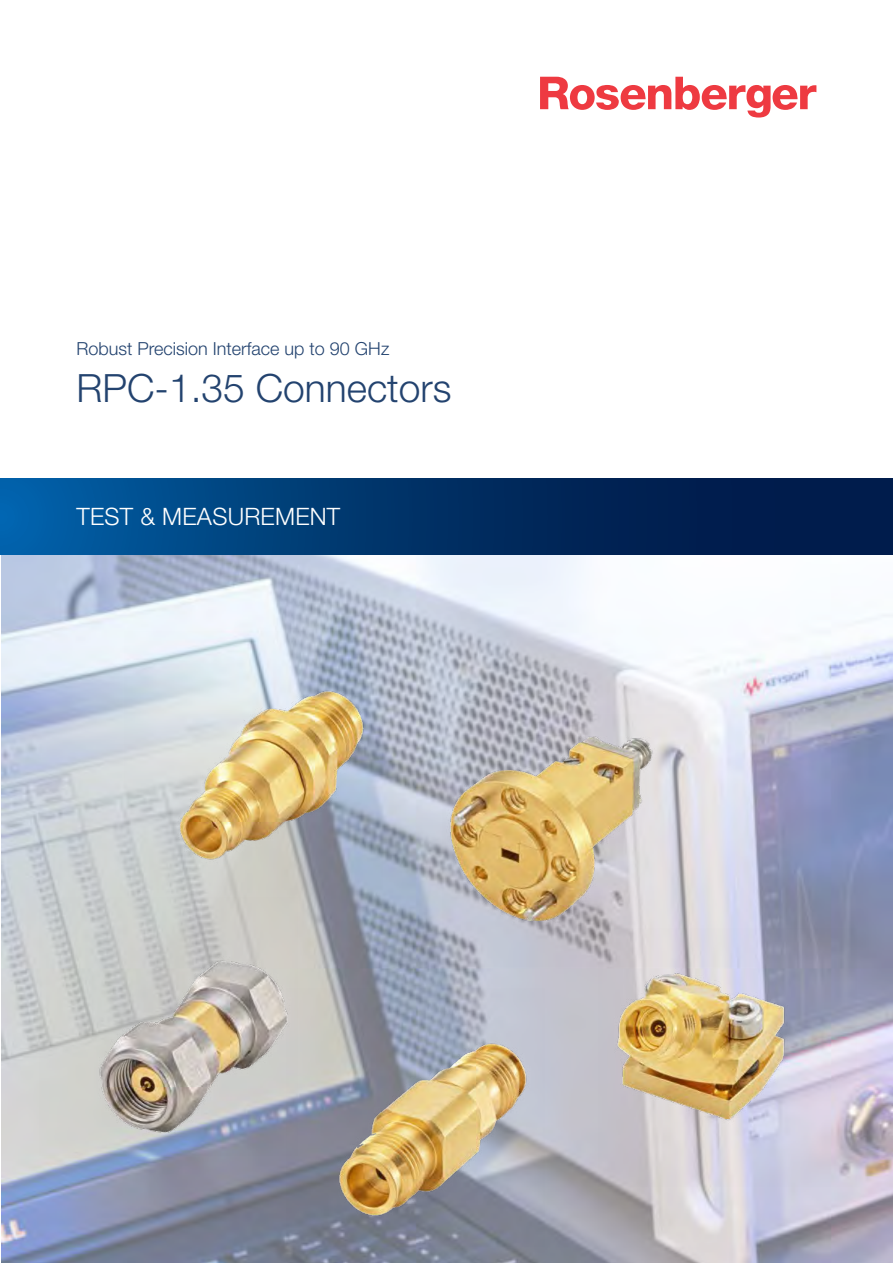
<style>
.page{position:relative;width:893px;height:1263px;background:#fff}
.page>*{position:absolute;margin:0;border:0;box-sizing:border-box;transform-origin:0 0}
.t1{font:300 39px "Helvetica Neue LT Pro";color:#23436f}
.t2{font:300 24px "Helvetica Neue LT Pro";letter-spacing:.01em;color:#fff}
.t3{font:300 18px "Helvetica Neue LT Pro";color:#23436f}
</style>
<div class="page">
<img style="left:1px;top:555px;width:892px;height:708px">
<img style="left:442px;top:714px;width:315px;height:252px">
<img style="left:125px;top:631px;width:258px;height:258px">
<img style="left:40px;top:897px;width:258px;height:258px">
<img style="left:598px;top:928px;width:258px;height:258px">
<img style="left:286px;top:989px;width:258px;height:258px">
<svg style="left:0;top:478px;width:893px;height:77px;background:#00346b"></svg>
<svg style="left:540px;top:77px;width:276px;height:41px"></svg>
<p class="t3" style="left:77px;top:337px;width:314px">Robust Precision Interface up to 90 GHz</p>
<h1 class="t1" style="left:77px;top:364px;width:376px">RPC-1.35 Connectors</h1>
<h2 class="t2" style="left:77px;top:502px;width:265px">TEST &amp; MEASUREMENT</h2>
</div>
